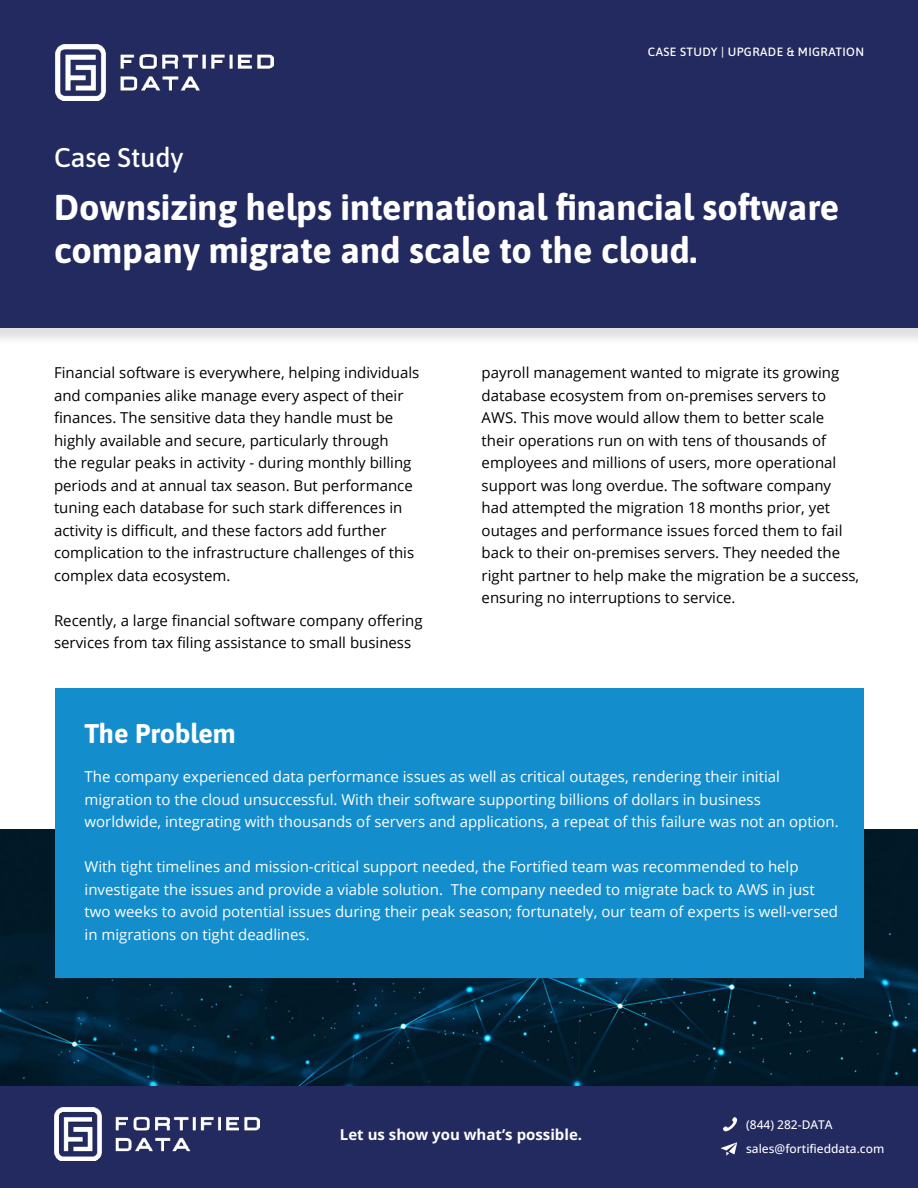
<style>
.page{position:relative;width:918px;height:1188px;background:#fff}
.page>*{position:absolute;margin:0;border:0;box-sizing:border-box;transform-origin:0 0}
.t1{font:700 36px/43.5px "Asap";color:#fff}
.t2{font:700 27px "Asap";color:#fff}
.t3{font:500 27px "Asap";color:#fff}
.t4{font:15px/22.5px "Open Sans";color:#000}
.t5{font:15px/22.5px "Open Sans";color:#fff}
.t6{font:700 15px "Open Sans";color:#fff}
.t7{font:500 12px "Open Sans";color:#fff}
.t8{font:500 12px "Asap";letter-spacing:.035em;color:#fff}
</style>
<div class="page">
<div style="left:0;top:0;width:918px;height:346px;background:#000;opacity:.12"></div>
<div style="left:0;top:0;width:918px;height:328px;background:#232a5f"></div>
<img style="left:0;top:830px;width:918px;height:257px">
<div style="left:55px;top:688px;width:808px;height:290px;background:#148dcd"></div>
<div style="left:0;top:1087px;width:918px;height:101px;background:#232a5f"></div>
<svg style="left:723px;top:1117px;width:15px;height:15px"></svg>
<svg style="left:721px;top:1142px;width:16px;height:14px"></svg>
<img style="left:56px;top:45px;width:218px;height:56px">
<img style="left:54px;top:1108px;width:206px;height:52px">
<h2 class="t3" style="left:54px;top:146px;width:131px">Case Study</h2>
<p class="t8" style="left:648px;top:47px;width:218px">CASE STUDY | UPGRADE &amp; MIGRATION</p>
<h1 class="t1" style="left:54px;top:183px;width:787px">Downsizing helps international financial software company migrate and scale to the cloud.</h1>
<p class="t4" style="left:54px;top:363px;width:367px">Financial software is everywhere, helping individuals and companies alike manage every aspect of their finances. The sensitive data they handle must be highly available and secure, particularly through<br>the regular peaks in activity - during monthly billing periods and at annual tax season. But performance tuning each database for such stark differences in activity is difficult, and these factors add further complication to the infrastructure challenges of this complex data ecosystem.</p>
<p class="t4" style="left:54px;top:609px;width:370px">Recently, a large financial software company offering services from tax filing assistance to small business</p>
<h2 class="t2" style="left:85px;top:714px;width:153px">The Problem</h2>
<p class="t4" style="left:482px;top:363px;width:379px">payroll management wanted to migrate its growing database ecosystem from on-premises servers to AWS. This move would allow them to better scale their operations run on with tens of thousands of employees and millions of users, more operational support was long overdue. The software company had attempted the migration 18 months prior, yet outages and performance issues forced them to fail back to their on-premises servers. They needed the right partner to help make the migration be a success, ensuring no interruptions to service.</p>
<p class="t5" style="left:85px;top:765px;width:756px">The company experienced data performance issues as well as critical outages, rendering their initial migration to the cloud unsuccessful. With their software supporting billions of dollars in business worldwide, integrating with thousands of servers and applications, a repeat of this failure was not an option.</p>
<p class="t5" style="left:85px;top:855px;width:755px">With tight timelines and mission-critical support needed, the Fortified team was recommended to help investigate the issues and provide a viable solution. The company needed to migrate back to AWS in just two weeks to avoid potential issues during their peak season; fortunately, our team of experts is well-versed in migrations on tight deadlines.</p>
<p class="t6" style="left:340px;top:1129px;width:244px">Let us show you what’s possible.</p>
<p class="t7" style="left:746px;top:1120px;width:88px">(844) 282-DATA</p>
<p class="t7" style="left:746px;top:1141px;width:140px">sales@fortifieddata.com</p>
</div>
